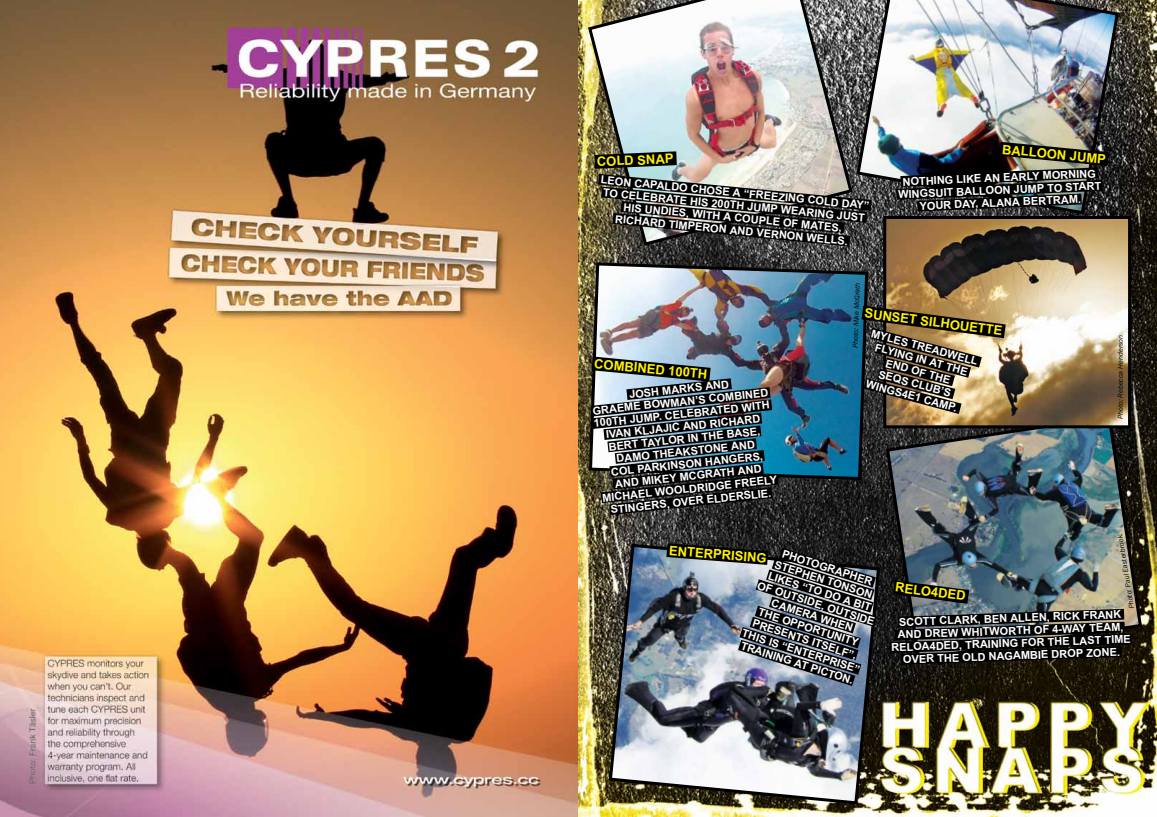
<style>
.page{position:relative;width:1157px;height:817px;background:#fff}
.page>*{position:absolute;margin:0;border:0;box-sizing:border-box;transform-origin:0 0}
.t1{font:700 13px "Arial";color:#fff200}
.t2{font:700 11px/12.5px "Arial";color:#fff;text-align:center}
.t3{font:italic 7.3px "Franklin Gothic";color:#000}
.t4{font:italic 7.2px "Franklin Gothic";color:#000}
</style>
<div class="page">
<img style="left:0;top:0;width:1157px;height:816px">
<img style="left:854px;top:0;width:266px;height:216px">
<img style="left:586px;top:0;width:268px;height:247px">
<img style="left:587px;top:261px;width:282px;height:220px">
<img style="left:607px;top:542px;width:274px;height:263px">
<img style="left:884px;top:413px;width:259px;height:249px">
<img style="left:887px;top:220px;width:240px;height:204px">
<div style="left:883px;top:216px;width:248px;height:212px;border:3px solid #000"></div>
<img style="left:896px;top:142px;width:212px;height:69px">
<img style="left:594px;top:151px;width:277px;height:95px">
<img style="left:590px;top:356px;width:188px;height:159px">
<img style="left:666px;top:543px;width:210px;height:142px">
<svg style="left:861px;top:306px;width:144px;height:108px"></svg>
<img style="left:889px;top:580px;width:242px;height:84px">
<p class="t1" style="left:597px;top:154px;width:78px;rotate:-2deg">Cold Sn ap</p>
<p class="t2" style="left:601px;top:174px;width:271px;text-align:left;rotate:5deg">Leon Capaldo c hose a “freezin g c old day” to c eleb rate his 200th jump w earin g just</p>
<p class="t2" style="left:624px;top:201px;width:221px;rotate:5deg">his un dies, w ith a c ouple of mates,</p>
<p class="t2" style="left:616px;top:213px;width:235px;rotate:5deg">Ric hard Timperon an d Vern on Wells.</p>
<p class="t1" style="left:1003px;top:141px;width:105px;rotate:6deg">Balloon Jump</p>
<p class="t2" style="left:897px;top:175px;width:205px;rotate:-2deg">Nothin g like an early morn in g<br>Win gsuit Balloon jump to start your day, Alan a Bertram.</p>
<p class="t3" style="left:851px;top:347px;width:67px;rotate:-88deg">Photo: Mike McGrath</p>
<p class="t1" style="left:865px;top:306px;width:140px;rotate:7deg">Sun set Silhouette</p>
<p class="t2" style="left:873px;top:327px;width:112px;rotate:15deg">Myles Treadw ell flyin g in at the en d of the<br>SE QS Club ’s<br>Win gs4E1 c amp.</p>
<p class="t4" style="left:1116px;top:419px;width:86px;rotate:-90deg">Photo: Rebecca Henderson</p>
<p class="t1" style="left:595px;top:355px;width:115px;rotate:6deg">Comb in ed 100th</p>
<p class="t2" style="left:628px;top:388px;width:102px;rotate:-6deg">Josh Marks an d</p>
<p class="t2" style="left:592px;top:404px;width:178px;rotate:-6deg">Graeme Bow man ’s c omb in ed</p>
<p class="t2" style="left:593px;top:417px;width:178px;rotate:-6deg">100th jump. c eleb rated w ith</p>
<p class="t2" style="left:605px;top:428px;width:157px;rotate:-6deg">Iv an Kljajic an d Ric hard</p>
<p class="t2" style="left:608px;top:440px;width:154px;rotate:-6deg">Bert Taylor in the b ase,</p>
<p class="t2" style="left:616px;top:452px;width:141px;rotate:-6deg">Damo Theakston e an d</p>
<p class="t2" style="left:610px;top:465px;width:154px;rotate:-6deg">Col Parkin son han gers,</p>
<p class="t2" style="left:614px;top:477px;width:75px;rotate:-6deg">an d Mikey McG</p>
<p class="t2" style="left:704px;top:468px;width:58px;rotate:-6deg">rath an d</p>
<p class="t2" style="left:601px;top:491px;width:177px;rotate:-6deg">Mic hael Wooldridge freely</p>
<p class="t2" style="left:610px;top:503px;width:163px;rotate:-6deg">stin gers, ov er Elderslie.</p>
<p class="t2" style="left:771px;top:542px;width:124px;rotate:18deg">Photographer<br>Stephen Ton son likes “to do a b it of outside, outside c amera w hen<br>the opportun ity presen ts itself”, this is “En terprise” train in g at Pic ton .</p>
<p class="t4" style="left:1127px;top:609px;width:78px;rotate:-99deg">Photo: Paul Easterbrook.</p>
<p class="t1" style="left:670px;top:542px;width:99px;rotate:5deg">en terprisin g</p>
<p class="t1" style="left:896px;top:579px;width:72px;rotate:7deg">Relo4ded</p>
<p class="t2" style="left:890px;top:616px;width:241px;rotate:-2deg">Sc ott Clark, Ben Allen , Ric k Fran k<br>an d Drew Whitw orth of 4-w ay team, Reloa4ded, train in g for the last time ov er the old Nagamb ie Drop zon e.</p>
</div>
